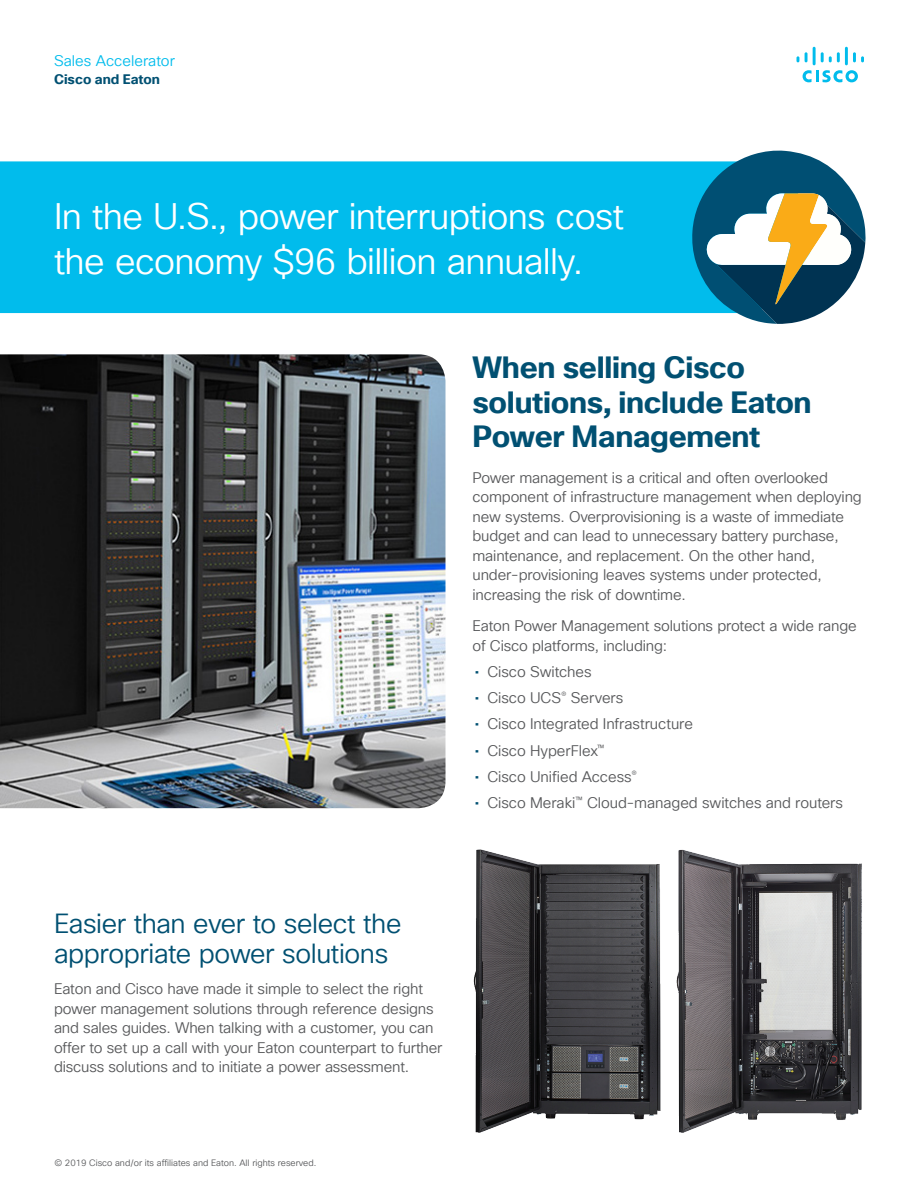
<style>
.page{position:relative;width:918px;height:1188px;background:#fff}
.page>*{position:absolute;margin:0;border:0;box-sizing:border-box;transform-origin:0 0}
.Subhead2_Indigo{font:36px/45px "Cisco Sans TT Light";letter-spacing:-.015em;color:#fff}
.Intro_Heading{font:700 30px/34.5px "Cisco Sans TT";letter-spacing:-.01em;color:#015072}
.Subhead2_Indigo-2{font:27px/30px "Cisco Sans TT Light";letter-spacing:-.015em;color:#015072}
.Body{font:15px/19.5px "Cisco Sans TT Light";letter-spacing:-.01em;color:#57585a}
.t1{font:15px "Cisco Sans TT Light";color:#01bcec}
.t2{font:700 13.5px "Cisco Sans TT";color:#015072}
.t3{font:9px "Cisco Sans TT Light";color:#57585a}
.s1{font-family:"Cisco Sans TT";color:#015072}
</style>
<div class="page">
<svg style="left:803px;top:70px;width:55px;height:12px"></svg>
<svg style="left:797px;top:56px;width:2px;height:6px"></svg>
<svg style="left:805px;top:52px;width:3px;height:10px"></svg>
<hr style="left:813px;top:47px;width:3px;height:18px;background:#01bcec">
<svg style="left:821px;top:52px;width:19px;height:10px"></svg>
<hr style="left:845px;top:47px;width:3px;height:18px;background:#01bcec">
<svg style="left:853px;top:52px;width:11px;height:10px"></svg>
<div style="left:0;top:161px;width:692px;height:152px;background:#01bcec"></div>
<svg style="left:692px;top:150px;width:174px;height:174px"></svg>
<img style="left:677px;top:850px;width:185px;height:283px">
<img style="left:473px;top:850px;width:187px;height:283px">
<img style="left:0;top:354px;width:446px;height:454px">
<p class="t1" style="left:54px;top:51px;width:122px">Sales Accelerator</p>
<p class="t2" style="left:54px;top:70px;width:107px">Cisco and Eaton</p>
<p class="Subhead2_Indigo" style="left:54px;top:195px;width:572px">In the U.S., power interruptions cost the economy $96 billion annually.</p>
<p class="Intro_Heading" style="left:472px;top:351px;width:341px">When selling Cisco solutions, include Eaton<br>Power Management</p>
<p class="Body" style="left:472px;top:468px;width:391px">Power management is a critical and often overlooked component of infrastructure management when deploying new systems. Overprovisioning is a waste of immediate budget and can lead to unnecessary battery purchase, maintenance, and replacement. On the other hand, under-provisioning leaves systems under protected, increasing the risk of downtime.</p>
<p class="Body" style="left:472px;top:617px;width:386px">Eaton Power Management solutions protect a wide range of Cisco platforms, including:</p>
<p class="Body" style="left:475px;top:662px;width:118px"><span class="s1">•</span> Cisco Switches</p>
<p class="Body" style="left:475px;top:689px;width:150px"><span class="s1">•</span> Cisco UCS<sup>®</sup> Servers</p>
<p class="Body" style="left:475px;top:715px;width:220px"><span class="s1">•</span> Cisco Integrated Infrastructure</p>
<p class="Body" style="left:475px;top:741px;width:131px"><span class="s1">•</span> Cisco HyperFlex<sup>™</sup></p>
<p class="Body" style="left:475px;top:767px;width:164px"><span class="s1">•</span> Cisco Unified Access<sup>®</sup></p>
<p class="Body" style="left:475px;top:794px;width:370px"><span class="s1">•</span> Cisco Meraki<sup>™</sup> Cloud-managed switches and routers</p>
<p class="Subhead2_Indigo-2" style="left:54px;top:909px;width:349px">Easier than ever to select the appropriate power solutions</p>
<p class="Body" style="left:54px;top:980px;width:390px">Eaton and Cisco have made it simple to select the right power management solutions through reference designs and sales guides. When talking with a customer, you can offer to set up a call with your Eaton counterpart to further discuss solutions and to initiate a power assessment.</p>
<p class="t3" style="left:54px;top:1157px;width:264px">© 2019 Cisco and/or its affiliates and Eaton. All rights reserved.</p>
</div>
